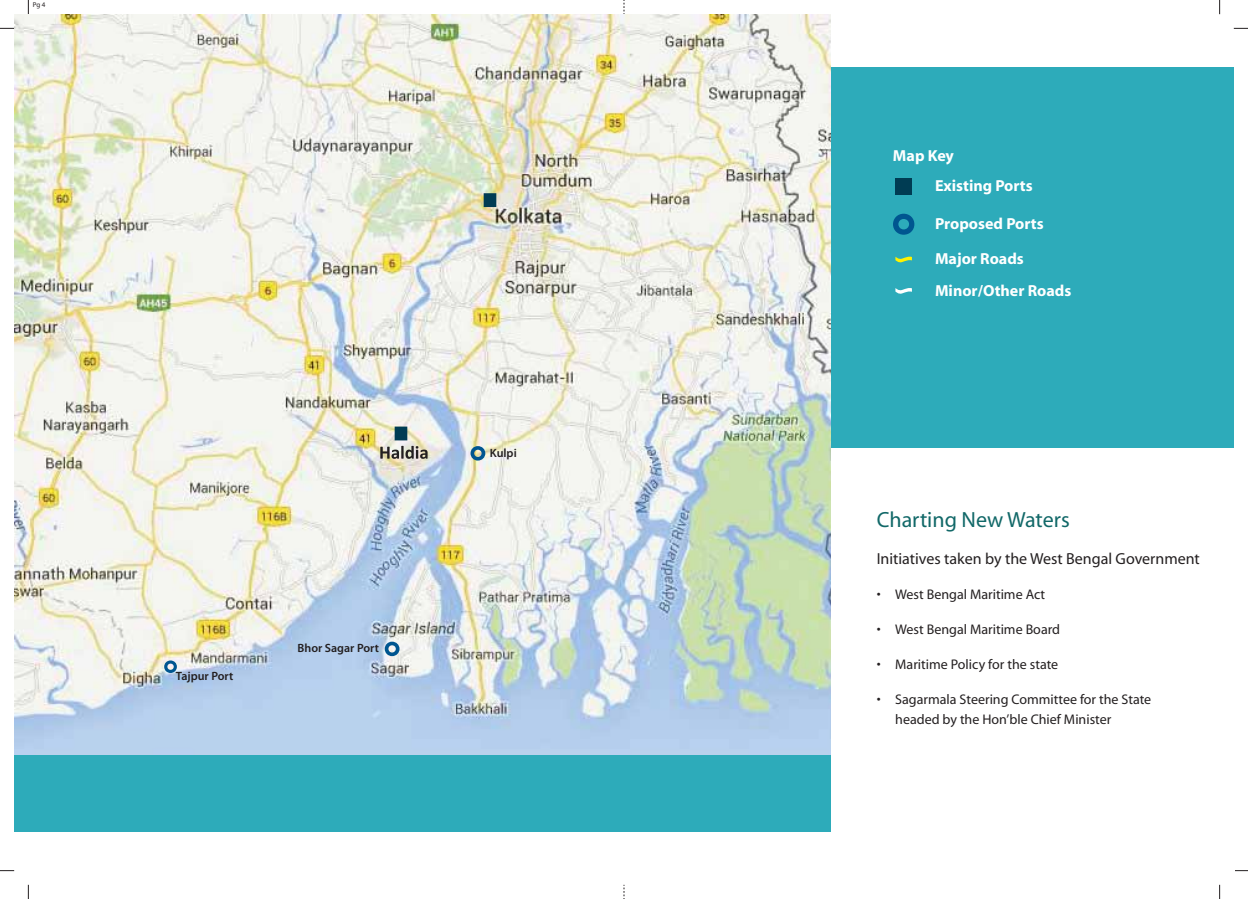
<style>
.page{position:relative;width:1248px;height:899px;background:#fff}
.page>*{position:absolute;margin:0;border:0;box-sizing:border-box;transform-origin:0 0}
.t1{font:22px "Myriad";color:#116868}
.t2{font:700 16px/31.3px "Myriad";color:#fff}
.t3{font:16px "Myriad";color:#231f20}
.t4{font:14px/20px "Myriad";color:#231f20}
.t5{font:600 12px "Myriad Pro";color:#231f20}
.t6{font:7px "Myriad";color:#231f20}
</style>
<div class="page">
<svg style="left:0;top:28px;width:14px;height:1px"></svg>
<svg style="left:1233px;top:28px;width:14px;height:1px"></svg>
<svg style="left:0;top:870px;width:14px;height:1px"></svg>
<svg style="left:1235px;top:870px;width:12px;height:1px"></svg>
<svg style="left:28px;top:0;width:1px;height:14px"></svg>
<svg style="left:1219px;top:0;width:1px;height:14px"></svg>
<svg style="left:28px;top:884px;width:1px;height:15px"></svg>
<svg style="left:1219px;top:884px;width:1px;height:15px"></svg>
<div style="left:15px;top:68px;width:1218px;height:764px;background:#2dabba"></div>
<div style="left:830px;top:448px;width:403px;height:432px;background:#fff"></div>
<div style="left:895px;top:178px;width:17px;height:17px;background:#003c53"></div>
<svg style="left:893px;top:214px;width:21px;height:21px"></svg>
<svg style="left:895px;top:288px;width:16px;height:6px"></svg>
<svg style="left:895px;top:256px;width:16px;height:7px"></svg>
<img style="left:14px;top:14px;width:816px;height:740px">
<svg style="left:394px;top:426px;width:13px;height:14px"></svg>
<svg style="left:380px;top:446px;width:47px;height:13px"></svg>
<svg style="left:164px;top:660px;width:13px;height:13px"></svg>
<svg style="left:470px;top:446px;width:15px;height:14px"></svg>
<svg style="left:483px;top:193px;width:13px;height:14px"></svg>
<svg style="left:384px;top:641px;width:15px;height:15px"></svg>
<p class="t6" style="left:33px;top:1px;width:14px">Pg 4</p>
<p class="t5" style="left:176px;top:668px;width:59px">Tajpur Port</p>
<p class="t5" style="left:297px;top:640px;width:83px">Bhor Sagar Port</p>
<p class="t5" style="left:490px;top:445px;width:28px">Kulpi</p>
<p class="t2" style="left:892px;top:141px;width:62px">Map Key</p>
<p class="t2" style="left:934px;top:171px;width:99px">Existing Ports</p>
<p class="t2" style="left:934px;top:208px;width:110px">Proposed Ports</p>
<p class="t2" style="left:934px;top:244px;width:138px">Major Roads<br>Minor/Other Roads</p>
<h1 class="t1" style="left:876px;top:508px;width:194px">Charting New Waters</h1>
<p class="t3" style="left:876px;top:550px;width:324px">Initiatives taken by the West Bengal Government</p>
<p class="t4" style="left:876px;top:585px;width:170px">• West Bengal Maritime Act</p>
<p class="t4" style="left:876px;top:620px;width:185px">• West Bengal Maritime Board</p>
<p class="t4" style="left:876px;top:655px;width:183px">• Maritime Policy for the state</p>
<p class="t4" style="left:895px;top:690px;width:257px;text-indent:-18px">• Sagarmala Steering Committee for the State headed by the Hon’ble Chief Minister</p>
</div>
